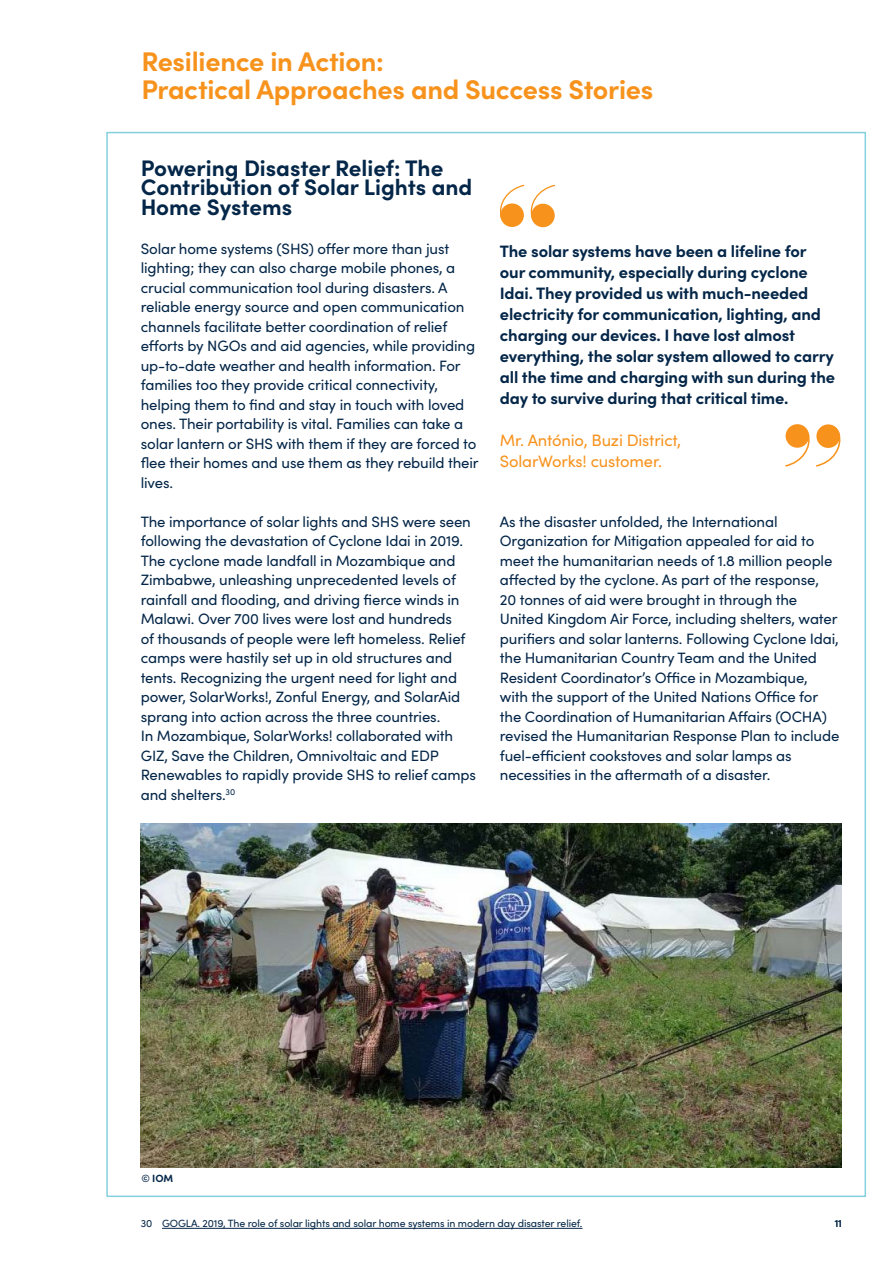
<style>
.page{position:relative;width:893px;height:1263px;background:#fff}
.page>*{position:absolute;margin:0;border:0;box-sizing:border-box;transform-origin:0 0}
.Main_title_Orange{font:700 27px "Sofia Pro";letter-spacing:-.01em;color:#f7931d}
.Title_in_text_Orange{font:700 22.5px/19.5px "Sofia Pro";color:#042648}
.t1{font:700 16.5px/21px "Sofia Pro";letter-spacing:-.01em;color:#042648}
.t2{font:16.5px "Sofia Pro";letter-spacing:-.01em;color:#f7931d}
.Body_Text{font:15px/19.5px "Sofia Pro";letter-spacing:-.01em;color:#042648}
.Note{font:10.5px "Sofia Pro";letter-spacing:-.01em;color:#042648}
.t3{font:700 10.5px "Sofia Pro";color:#042648}
</style>
<div class="page">
<hr style="left:162px;top:1228px;width:420px;height:1px;background:#042648">
<svg style="left:785px;top:431px;width:56px;height:36px"></svg>
<div style="left:786px;top:424px;width:23px;height:24px;background:#f7931d;border-radius:50%"></div>
<div style="left:816px;top:424px;width:24px;height:24px;background:#f7931d;border-radius:50%"></div>
<svg style="left:499px;top:184px;width:56px;height:36px"></svg>
<div style="left:531px;top:204px;width:24px;height:23px;background:#f7931d;border-radius:50%"></div>
<div style="left:500px;top:203px;width:24px;height:24px;background:#f7931d;border-radius:50%"></div>
<img style="left:141px;top:824px;width:701px;height:343px">
<p class="Main_title_Orange" style="left:141px;top:40px;width:244px">Resilience in Action:</p>
<p class="Main_title_Orange" style="left:141px;top:69px;width:513px">Practical Approaches and Success Stories</p>
<p class="Title_in_text_Orange" style="left:141px;top:156px;width:333px">Powering Disaster Relief: The<br>Contribution of Solar Lights and<br>Home Systems</p>
<p class="Body_Text" style="left:141px;top:238px;width:339px">Solar home systems (SHS) offer more than just lighting; they can also charge mobile phones, a crucial communication tool during disasters. A reliable energy source and open communication channels facilitate better coordination of relief efforts by NGOs and aid agencies, while providing up-to-date weather and health information. For families too they provide critical connectivity, helping them to find and stay in touch with loved ones. Their portability is vital. Families can take a solar lantern or SHS with them if they are forced to flee their homes and use them as they rebuild their lives.</p>
<p class="Body_Text" style="left:141px;top:511px;width:337px">The importance of solar lights and SHS were seen following the devastation of Cyclone Idai in 2019.<br>The cyclone made landfall in Mozambique and Zimbabwe, unleashing unprecedented levels of rainfall and flooding, and driving fierce winds in Malawi. Over 700 lives were lost and hundreds<br>of thousands of people were left homeless. Relief camps were hastily set up in old structures and tents. Recognizing the urgent need for light and power, SolarWorks!, Zonful Energy, and SolarAid sprang into action across the three countries.<br>In Mozambique, SolarWorks! collaborated with GIZ, Save the Children, Omnivoltaic and EDP Renewables to rapidly provide SHS to relief camps and shelters.<sup>30</sup></p>
<p class="Body_Text" style="left:500px;top:511px;width:341px">As the disaster unfolded, the International Organization for Mitigation appealed for aid to meet the humanitarian needs of 1.8 million people affected by the cyclone. As part of the response,<br>20 tonnes of aid were brought in through the United Kingdom Air Force, including shelters, water purifiers and solar lanterns. Following Cyclone Idai, the Humanitarian Country Team and the United Resident Coordinator’s Office in Mozambique, with the support of the United Nations Office for the Coordination of Humanitarian Affairs (OCHA) revised the Humanitarian Response Plan to include fuel-efficient cookstoves and solar lamps as necessities in the aftermath of a disaster.</p>
<p class="t1" style="left:500px;top:239px;width:337px">The solar systems have been a lifeline for our community, especially during cyclone Idai. They provided us with much-needed electricity for communication, lighting, and charging our devices. I have lost almost everything, the solar system allowed to carry all the time and charging with sun during the day to survive during that critical time.</p>
<p class="t2" style="left:500px;top:428px;width:183px">Mr. António, Buzi District,</p>
<p class="t2" style="left:500px;top:449px;width:164px">SolarWorks! customer.</p>
<p class="t3" style="left:141px;top:1170px;width:33px">© IOM</p>
<p class="Note" style="left:141px;top:1216px;width:443px">30 GOGLA. 2019, The role of solar lights and solar home systems in modern day disaster relief.</p>
<p class="Note" style="left:835px;top:1215px;width:9px">11</p>
</div>
